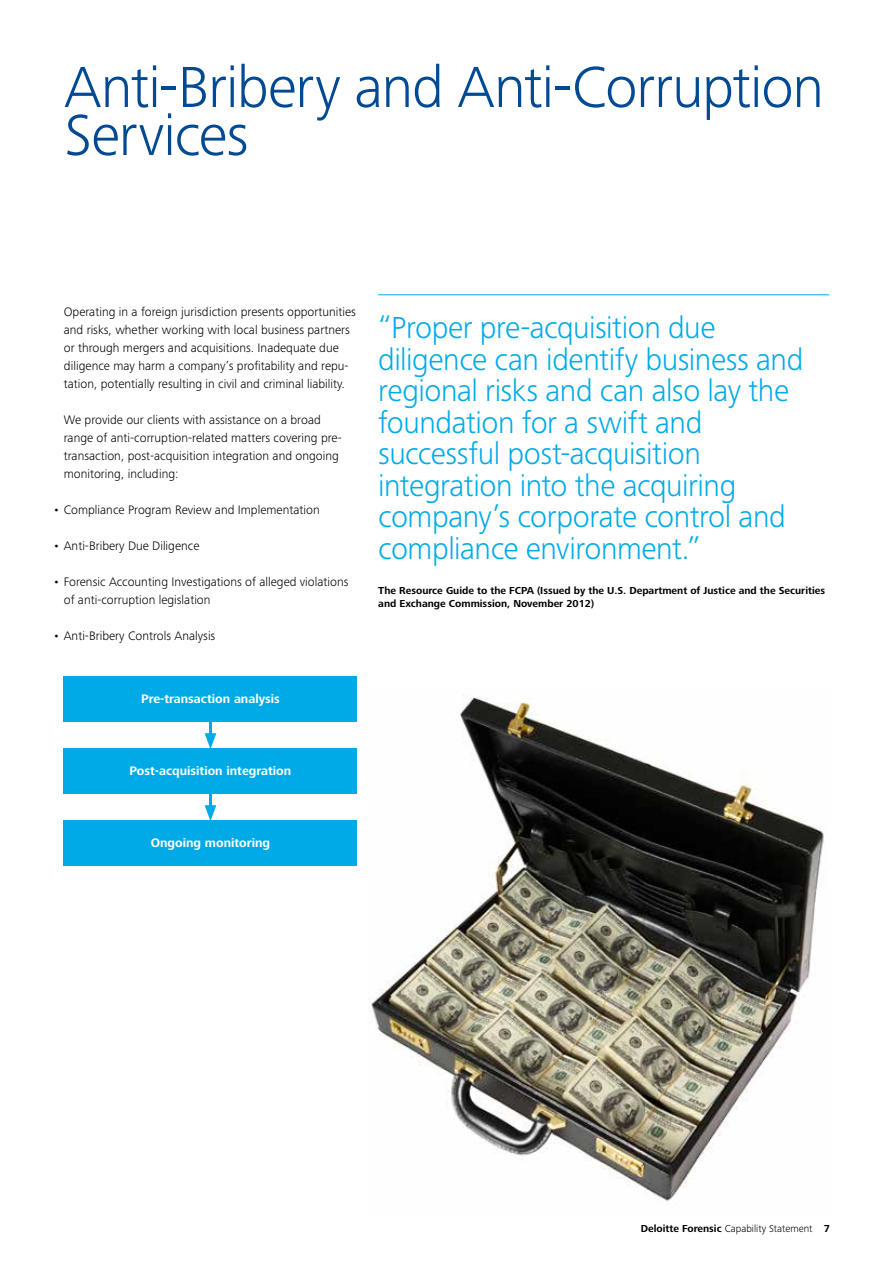
<style>
.page{position:relative;width:893px;height:1263px;background:#fff}
.page>*{position:absolute;margin:0;border:0;box-sizing:border-box;transform-origin:0 0}
.t1{font:300 60px/48px "Frutiger Next Pro";letter-spacing:-.02em;color:#004a94}
.t2{font:300 31.5px/31.5px "Frutiger Next Pro";letter-spacing:-.015em;color:#00aae7}
.t3{font:300 12.75px/18px "Frutiger Next Pro";color:#000}
.t4{font:700 12.75px "Frutiger Next Pro";color:#fff}
.t5{font:700 10.5px/13.5px "Frutiger Next Pro";color:#000}
.t6{font:300 10.5px "Frutiger Next Pro";color:#000}
.s1{font-weight:700}
</style>
<div class="page">
<img style="left:369px;top:696px;width:456px;height:507px">
<hr style="left:378px;top:294px;width:451px;height:1px;background:#00aae7">
<div style="left:64px;top:676px;width:293px;height:45px;background:#00aae7"></div>
<div style="left:64px;top:748px;width:293px;height:45px;background:#00aae7"></div>
<div style="left:64px;top:820px;width:293px;height:45px;background:#00aae7"></div>
<hr style="left:209px;top:721px;width:3px;height:18px;background:#00aae7">
<svg style="left:205px;top:733px;width:11px;height:15px"></svg>
<hr style="left:209px;top:793px;width:3px;height:18px;background:#00aae7">
<svg style="left:205px;top:805px;width:11px;height:15px"></svg>
<h1 class="t1" style="left:64px;top:63px;width:761px">Anti-Bribery and Anti-Corruption<br>Services</h1>
<p class="t3" style="left:64px;top:302px;width:294px">Operating in a foreign jurisdiction presents opportunities and risks, whether working with local business partners or through mergers and acquisitions. Inadequate due diligence may harm a company’s profitability and repu&shy;tation, potentially resulting in civil and criminal liability.</p>
<p class="t3" style="left:64px;top:410px;width:279px">We provide our clients with assistance on a broad range of anti-corruption-related matters covering pre&shy;transaction, post-acquisition integration and ongoing monitoring, including:</p>
<p class="t3" style="left:53px;top:500px;width:268px">• Compliance Program Review and Implementation</p>
<p class="t3" style="left:53px;top:536px;width:148px">• Anti-Bribery Due Diligence</p>
<p class="t3" style="left:64px;top:572px;width:286px;text-indent:-11px">• Forensic Accounting Investigations of alleged violations of anti-corruption legislation</p>
<p class="t3" style="left:53px;top:626px;width:164px">• Anti-Bribery Controls Analysis</p>
<p class="t4" style="left:141px;top:692px;width:140px">Pre-transaction analysis</p>
<p class="t2" style="left:378px;top:312px;width:427px">“Proper pre-acquisition due diligence can identify business and regional risks and can also lay the foundation for a swift and successful post-acquisition integration into the acquiring company’s corporate control and compliance environment.”</p>
<p class="t5" style="left:378px;top:583px;width:448px">The Resource Guide to the FCPA (Issued by the U.S. Department of Justice and the Securities and Exchange Commission, November 2012)</p>
<p class="t4" style="left:130px;top:764px;width:163px">Post-acquisition integration</p>
<p class="t4" style="left:151px;top:836px;width:121px">Ongoing monitoring</p>
<p class="t6" style="left:641px;top:1222px;width:191px"><span class="s1">Deloitte Forensic</span> Capability Statement <span class="s1">7</span></p>
</div>
